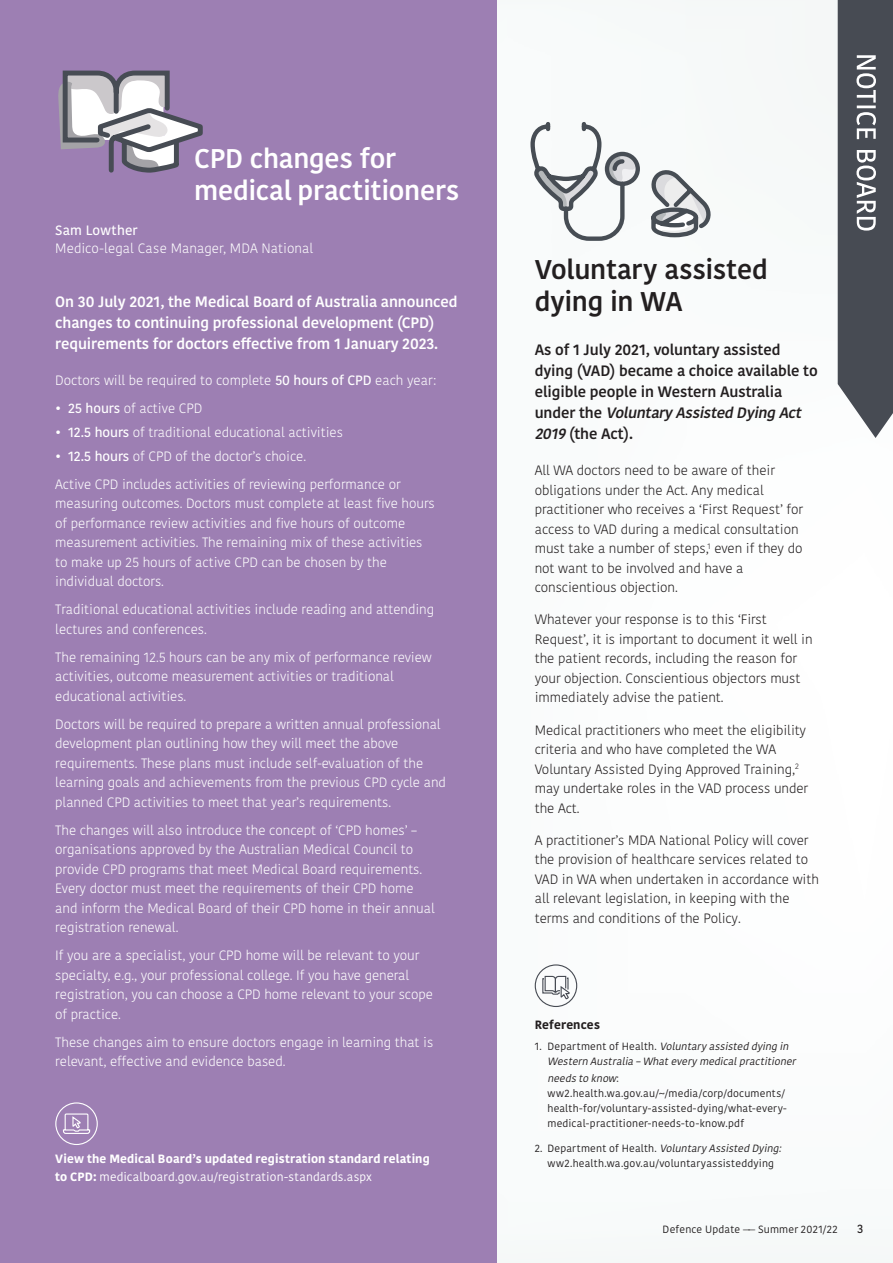
<style>
.page{position:relative;width:893px;height:1263px;background:#fff}
.page>*{position:absolute;margin:0;border:0;box-sizing:border-box;transform-origin:0 0}
.t1{font:500 27px/32.4px "Kohinoor";letter-spacing:-.01em;color:#fff}
.t2{font:500 27px/32.4px "Kohinoor";letter-spacing:-.01em;color:#231f20}
.Body_light{font:500 15px/21px "Kohinoor";letter-spacing:-.005em;color:#fff}
.Body_light-2{font:500 15px/21px "Kohinoor";letter-spacing:-.005em;color:#231f20}
.Body_light-3{font:300 13.5px/19.5px "Kohinoor";letter-spacing:-.005em;color:#fff}
.Body_light-4{font:300 13.5px/19.5px "Kohinoor";letter-spacing:-.005em;color:#231f20}
.More_resources_-_Hea{font:700 12px/18px "Kohinoor";letter-spacing:.015em;color:#fff}
.More_resources_-_Hea-2{font:700 12px "Kohinoor";letter-spacing:.01em;color:#231f20}
.t3{font:600 12px "Kohinoor";color:#231f20}
.t4{font:10.5px/15px "Kohinoor";letter-spacing:.02em;color:#231f20}
.t5{font:italic 10.5px/15px "Kohinoor";color:#231f20}
.s1{font-weight:600}
.s2{font-weight:400}
.s3{font-style:italic}
.s4{font-style:normal}
.s5{font-weight:300}
</style>
<div class="page">
<div style="left:0;top:0;width:497px;height:1263px;background:#9d7fb3"></div>
<svg style="left:838px;top:0;width:55px;height:438px;background:#595d64"></svg>
<svg style="left:542px;top:975px;width:28px;height:24px"></svg>
<div style="left:535px;top:964px;width:42px;height:43px;border:1px solid #474b53;border-radius:50%"></div>
<div style="left:55px;top:1102px;width:43px;height:43px;border:1px solid #fff;border-radius:50%"></div>
<svg style="left:62px;top:1113px;width:29px;height:21px"></svg>
<svg style="left:530px;top:121px;width:181px;height:120px"></svg>
<svg style="left:58px;top:70px;width:145px;height:103px"></svg>
<p class="t1" style="left:194px;top:143px;width:267px">CPD changes for medical practitioners</p>
<p class="Body_light-3" style="left:55px;top:221px;width:260px;line-height:18px"><span class="s1">Sam Lowther<br></span>Medico-legal Case Manager, MDA National</p>
<p class="Body_light" style="left:55px;top:291px;width:404px">On 30 July 2021, the Medical Board of Australia announced changes to continuing professional development (CPD) requirements for doctors effective from 1 January 2023.</p>
<p class="Body_light-3" style="left:55px;top:371px;width:382px">Doctors will be required to complete <span class="s1">50 hours of CPD</span> each year:</p>
<p class="Body_light-3" style="left:55px;top:399px;width:148px"><span class="s1">• 25 hours</span> of active CPD</p>
<p class="Body_light-3" style="left:55px;top:423px;width:289px"><span class="s1">• 12.5 hours</span> of traditional educational activities</p>
<p class="Body_light-3" style="left:55px;top:446px;width:252px"><span class="s1">• 12.5 hours</span> of CPD of the doctor’s choice.</p>
<p class="Body_light-3" style="left:55px;top:474px;width:381px">Active CPD includes activities of reviewing performance or measuring outcomes. Doctors must complete at least five hours of performance review activities and five hours of outcome measurement activities. The remaining mix of these activities to make up 25 hours of active CPD can be chosen by the individual doctors.</p>
<p class="Body_light-3" style="left:55px;top:600px;width:380px">Traditional educational activities include reading and attending lectures and conferences.</p>
<p class="Body_light-3" style="left:55px;top:647px;width:378px">The remaining 12.5 hours can be any mix of performance review activities, outcome measurement activities or traditional educational activities.</p>
<p class="Body_light-3" style="left:55px;top:714px;width:392px">Doctors will be required to prepare a written annual professional development plan outlining how they will meet the above requirements. These plans must include self-evaluation of the learning goals and achievements from the previous CPD cycle and planned CPD activities to meet that year’s requirements.</p>
<p class="Body_light-3" style="left:55px;top:820px;width:381px">The changes will also introduce the concept of ‘CPD homes’ – organisations approved by the Australian Medical Council to provide CPD programs that meet Medical Board requirements.<br>Every doctor must meet the requirements of their CPD home and inform the Medical Board of their CPD home in their annual registration renewal.</p>
<p class="Body_light-3" style="left:55px;top:946px;width:379px">If you are a specialist, your CPD home will be relevant to your specialty, e.g., your professional college. If you have general registration, you can choose a CPD home relevant to your scope of practice.</p>
<p class="Body_light-3" style="left:55px;top:1032px;width:380px">These changes aim to ensure doctors engage in learning that is relevant, effective and evidence based.</p>
<p class="More_resources_-_Hea" style="left:55px;top:1150px;width:376px">View the Medical Board’s updated registration standard relating to CPD: <span class="s2">medicalboard.gov.au/registration-standards.aspx</span></p>
<p class="t2" style="left:535px;top:254px;width:234px">Voluntary assisted dying in WA</p>
<p class="Body_light-2" style="left:535px;top:339px;width:285px">As of 1 July 2021, voluntary assisted dying (VAD) became a choice available to eligible people in Western Australia<br>u n d e r t h e <span class="s3">Voluntary Assisted Dying Act 2019</span> (the Act).</p>
<p class="Body_light-4" style="left:535px;top:461px;width:270px">All WA doctors need to be aware of their obligations under the Act. Any medical practitioner who receives a ‘First Request’ for access to VAD during a medical consultation must take a number of steps,<sup>1</sup> even if they do not want to be involved and have a conscientious objection.</p>
<p class="Body_light-4" style="left:535px;top:610px;width:279px">Whatever your response is to this ‘First Request’, it is important to document it well in the patient records, including the reason for your objection. Conscientious objectors must immediately advise the patient.</p>
<p class="Body_light-4" style="left:535px;top:720px;width:275px">Medical practitioners who meet the eligibility criteria and who have completed the WA Voluntary Assisted Dying Approved Training,<sup>2 </sup>may undertake roles in the VAD process under the Act.</p>
<p class="Body_light-4" style="left:535px;top:831px;width:286px">A practitioner’s MDA National Policy will cover the provision of healthcare services related to VAD in WA when undertaken in accordance with all relevant legislation, in keeping with the terms and conditions of the Policy.</p>
<p class="More_resources_-_Hea-2" style="left:535px;top:1017px;width:67px">References</p>
<p class="t5" style="left:547px;top:1039px;width:252px;text-indent:-13px"><span class="s4">1 . D e p a r t m e n t o f H e a lt h .</span> Voluntary assisted dying in<br>Western Australia –Whatevery medicalpractitioner</p>
<p class="t4" style="left:547px;top:1070px;width:241px"><span class="s3">needs to know</span>: ww2.health.wa.gov.au/~/media/corp/documents/ health-for/voluntary-assisted-dying/what-every&shy;medical-practitioner-needs-to-know.pdf</p>
<p class="t4" style="left:535px;top:1140px;width:250px;text-align:center">2 . D e p a r t m e n t o f H e a lt h . <span class="s3">Voluntary Assisted Dying: </span>ww2.health.wa.gov.au/voluntaryassisteddying</p>
<p class="t4" style="left:663px;top:1222px;width:177px">Defence Update <span class="s5">——</span> Summer 2021/22</p>
<p class="t3" style="left:857px;top:1221px;width:8px">3</p>
</div>
